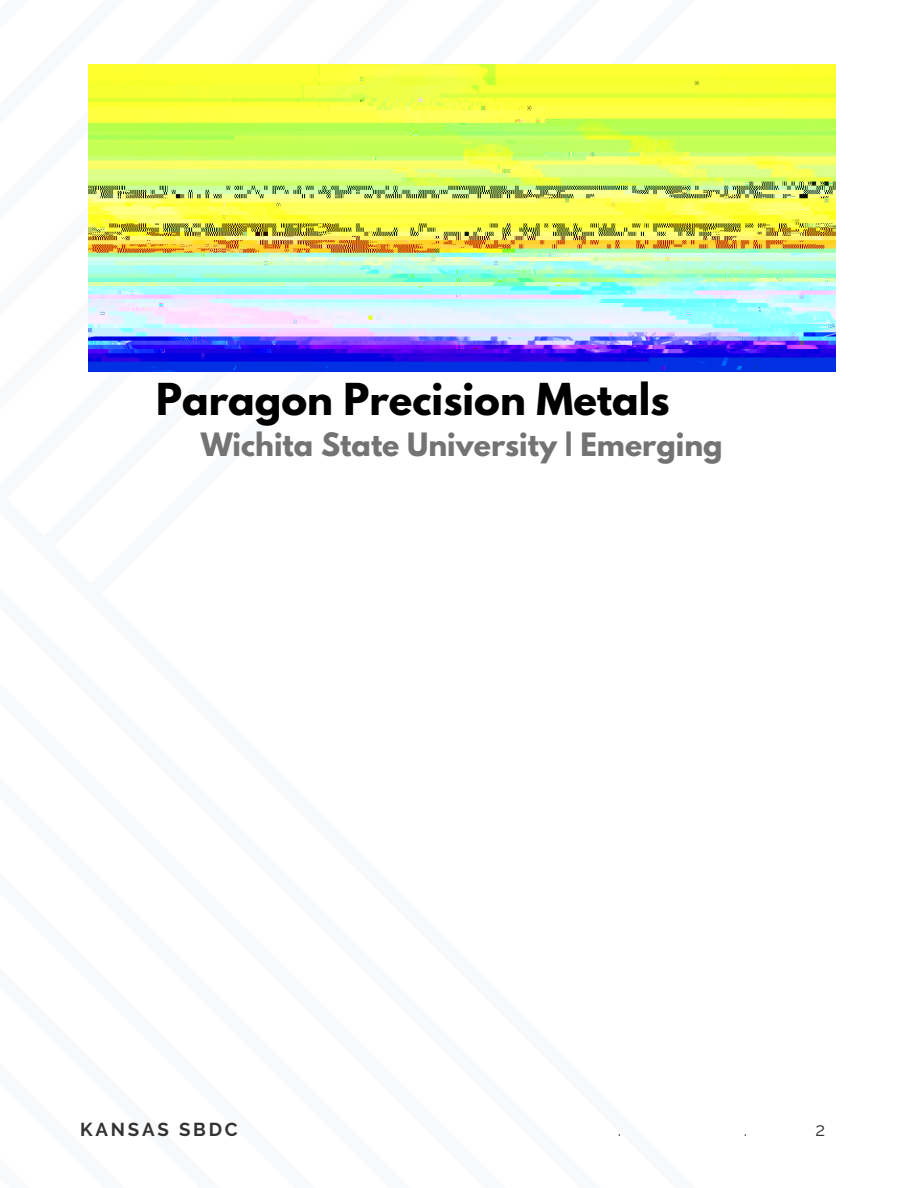
<style>
.page{position:relative;width:918px;height:1188px;background:#fff}
.page>*{position:absolute;margin:0;border:0;box-sizing:border-box;transform-origin:0 0}
.t1{font:700 39px "League Spartan";color:#000}
.t2{font:700 28.5px "League Spartan";color:#737373}
.t3{font:700 18.6px "Raleway";letter-spacing:.15em;color:#333}
.t4{font:18.6px "Raleway";color:#333}
</style>
<div class="page">
<img style="left:88px;top:65px;width:747px;height:307px">
<p class="t1" style="left:156px;top:380px;width:515px">Paragon Precision Metals</p>
<p class="t2" style="left:201px;top:430px;width:524px">Wichita State University | Emerging</p>
<p class="t3" style="left:80px;top:1118px;width:159px">KANSAS SBDC</p>
<p class="t4" style="left:618px;top:1118px;width:5px">.</p>
<p class="t4" style="left:744px;top:1118px;width:5px">.</p>
<p class="t4" style="left:815px;top:1118px;width:11px">2</p>
</div>
